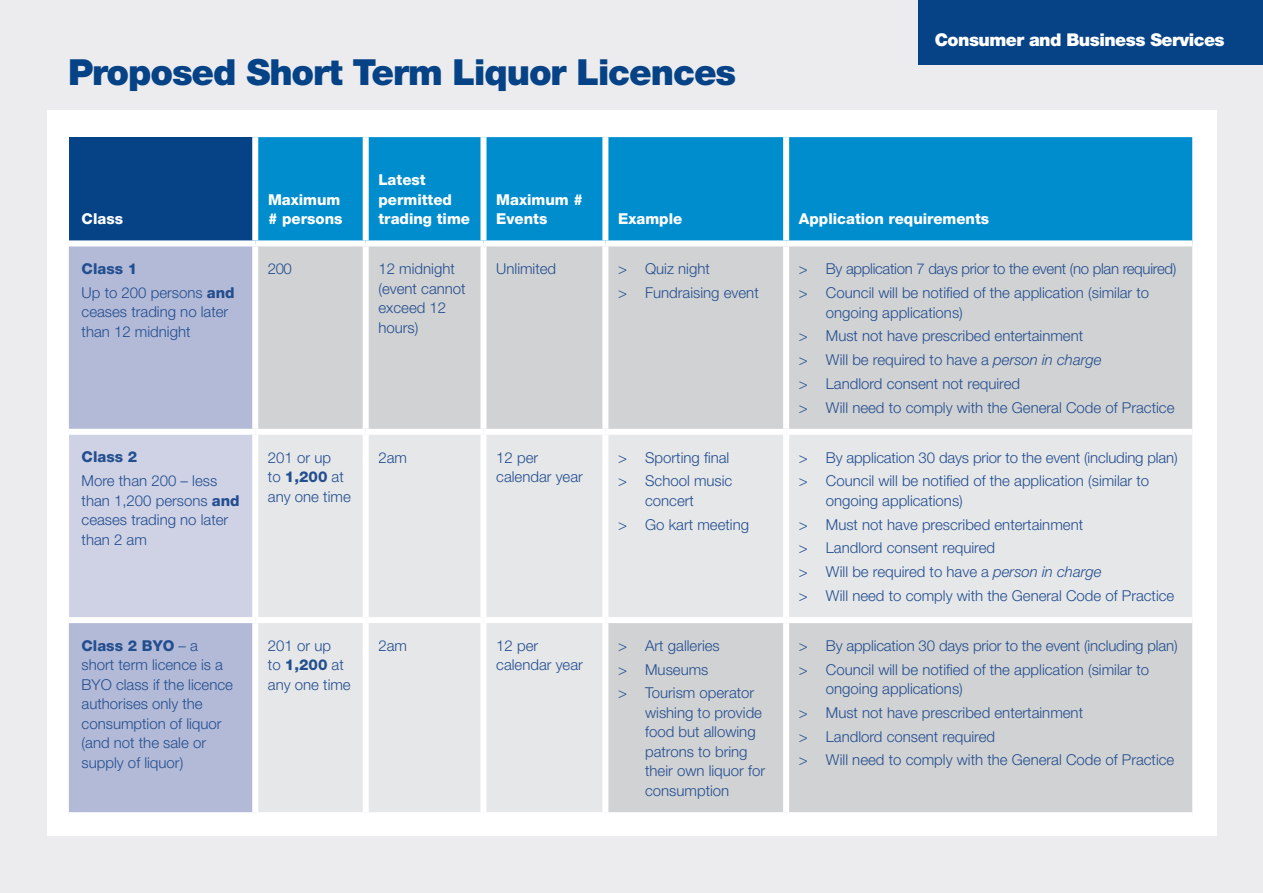
<style>
.page{position:relative;width:1263px;height:893px;background:#ececee}
.page>*{position:absolute;margin:0;border:0;box-sizing:border-box;transform-origin:0 0}
.t1{font:900 36px "Helvetica Neue LT Std";letter-spacing:-.03em;color:#054286}
.t2{font:900 17.55px "Helvetica Neue LT Std";letter-spacing:-.03em;color:#fff}
.t3{font:300 15px/19.5px "Helvetica Neue";color:#234e8f}
.t4{font:300 15px/23.7px "Helvetica Neue";letter-spacing:-.02em;color:#234e8f}
.t5{font:800 15px/19.5px "Helvetica Neue";color:#fff}
.t6{font:800 15px "Helvetica Neue";color:#234e8f}
.s1{font-weight:800}
.s2{font-family:"Helvetica Neue LT Std"}
.s3{font-style:italic}
</style>
<div class="page">
<div style="left:47px;top:111px;width:1169px;height:725px;background:#fff"></div>
<div style="left:918px;top:0;width:345px;height:64px;background:#054286"></div>
<div style="left:69px;top:137px;width:186px;height:106px;background:#054286"></div>
<div style="left:258px;top:137px;width:934px;height:103px;background:#008dce"></div>
<div style="left:69px;top:246px;width:183px;height:566px;background:#b3bad7"></div>
<div style="left:258px;top:246px;width:934px;height:183px;background:#d1d2d4"></div>
<div style="left:69px;top:432px;width:186px;height:188px;background:#cfd2e5"></div>
<svg style="left:258px;top:435px;width:934px;height:377px;background:#dfe0e2"></svg>
<div style="left:252px;top:137px;width:6px;height:103px;background:#fff"></div>
<div style="left:363px;top:137px;width:6px;height:103px;background:#fff"></div>
<div style="left:480px;top:137px;width:6px;height:103px;background:#fff"></div>
<div style="left:602px;top:137px;width:6px;height:103px;background:#fff"></div>
<div style="left:783px;top:137px;width:6px;height:103px;background:#fff"></div>
<div style="left:69px;top:240px;width:186px;height:6px;background:#fff"></div>
<div style="left:363px;top:246px;width:6px;height:183px;background:#fff"></div>
<div style="left:480px;top:246px;width:6px;height:183px;background:#fff"></div>
<div style="left:602px;top:246px;width:6px;height:183px;background:#fff"></div>
<div style="left:783px;top:246px;width:6px;height:183px;background:#fff"></div>
<div style="left:69px;top:429px;width:186px;height:6px;background:#fff"></div>
<div style="left:252px;top:435px;width:6px;height:182px;background:#fff"></div>
<div style="left:363px;top:435px;width:6px;height:182px;background:#fff"></div>
<div style="left:480px;top:435px;width:6px;height:182px;background:#fff"></div>
<div style="left:602px;top:435px;width:6px;height:182px;background:#fff"></div>
<div style="left:783px;top:435px;width:6px;height:182px;background:#fff"></div>
<div style="left:69px;top:617px;width:186px;height:6px;background:#fff"></div>
<div style="left:255px;top:617px;width:111px;height:6px;background:#fff"></div>
<div style="left:366px;top:617px;width:117px;height:6px;background:#fff"></div>
<div style="left:363px;top:623px;width:6px;height:189px;background:#fff"></div>
<div style="left:483px;top:617px;width:122px;height:6px;background:#fff"></div>
<div style="left:480px;top:623px;width:6px;height:189px;background:#fff"></div>
<div style="left:605px;top:617px;width:181px;height:6px;background:#fff"></div>
<div style="left:602px;top:623px;width:6px;height:189px;background:#fff"></div>
<div style="left:786px;top:617px;width:406px;height:6px;background:#fff"></div>
<div style="left:783px;top:623px;width:6px;height:189px;background:#fff"></div>
<h1 class="t1" style="left:68px;top:50px;width:670px">Proposed Short Term Liquor Licences</h1>
<p class="t2" style="left:935px;top:29px;width:291px">Consumer and Business Services</p>
<p class="t5" style="left:82px;top:209px;width:43px">Class</p>
<p class="t3" style="left:82px;top:257px;width:155px;line-height:23.7px"><span class="s1">Class 1<br></span>Up to 200 persons <span class="s1">and</span></p>
<p class="t3" style="left:82px;top:302px;width:148px">ceases trading no later than 12 midnight</p>
<p class="t6" style="left:82px;top:448px;width:57px">Class 2</p>
<p class="t3" style="left:82px;top:471px;width:160px">More than 200 – less than 1,200 persons <span class="s1">and </span>ceases trading no later than 2 am</p>
<p class="t5" style="left:268px;top:190px;width:76px">Maximum # persons</p>
<p class="t5" style="left:378px;top:170px;width:93px">Latest permitted trading time</p>
<p class="t5" style="left:496px;top:190px;width:88px">Maximum #<br>Events</p>
<p class="t5" style="left:618px;top:209px;width:66px">Example</p>
<p class="t5" style="left:799px;top:209px;width:192px">Application requirements</p>
<p class="t3" style="left:268px;top:259px;width:25px">200</p>
<p class="t3" style="left:378px;top:259px;width:89px">12 midnight (event cannot exceed 12 hours)</p>
<p class="t3" style="left:496px;top:259px;width:61px">Unlimited</p>
<p class="t3" style="left:618px;top:257px;width:142px;line-height:23.7px"><span class="s2">&gt;</span> Quiz night<br><span class="s2">&gt;</span> Fundraising event</p>
<p class="t4" style="left:799px;top:257px;width:379px"><span class="s2">&gt;</span> By application 7 days prior to the event (no plan required) <span class="s2">&gt;</span> Council will be notified of the application (similar to</p>
<p class="t3" style="left:799px;top:300px;width:377px;line-height:23.7px;text-indent:27px">ongoing applications)<br><span class="s2">&gt;</span> Must not have prescribed entertainment<br><span class="s2">&gt;</span> Will be required to have a <span class="s3">person in charge<br></span><span class="s2">&gt;</span> Landlord consent not required<br><span class="s2">&gt;</span> Will need to comply with the General Code of Practice</p>
<p class="t3" style="left:268px;top:447px;width:84px">201 or up<br>to <span class="s1">1,200</span> at any one time</p>
<p class="t3" style="left:378px;top:447px;width:30px">2am</p>
<p class="t3" style="left:496px;top:447px;width:88px">12 per calendar year</p>
<p class="t3" style="left:618px;top:445px;width:116px;line-height:23.7px"><span class="s2">&gt;</span> Sporting final <span class="s2">&gt;</span> School music</p>
<p class="t3" style="left:618px;top:488px;width:132px;line-height:23.7px;text-indent:27px">concert<br><span class="s2">&gt;</span> Go kart meeting</p>
<p class="t3" style="left:799px;top:445px;width:380px;line-height:23.7px"><span class="s2">&gt;</span> By application 30 days prior to the event (including plan) <span class="s2">&gt;</span> Council will be notified of the application (similar to</p>
<p class="t3" style="left:799px;top:488px;width:377px;line-height:23.7px;text-indent:27px">ongoing applications)<br><span class="s2">&gt;</span> Must not have prescribed entertainment<br><span class="s2">&gt;</span> Landlord consent required<br><span class="s2">&gt;</span> Will be required to have a <span class="s3">person in charge<br></span><span class="s2">&gt;</span> Will need to comply with the General Code of Practice</p>
<p class="t3" style="left:82px;top:635px;width:153px"><span class="s1">Class 2 BYO</span> – a short term licence is a<br>BYO class if the licence authorises only the consumption of liquor (and not the sale or supply of liquor)</p>
<p class="t3" style="left:268px;top:635px;width:84px">201 or up<br>to <span class="s1">1,200</span> at any one time</p>
<p class="t3" style="left:378px;top:635px;width:30px">2am</p>
<p class="t3" style="left:496px;top:635px;width:88px">12 per calendar year</p>
<p class="t3" style="left:618px;top:633px;width:138px;line-height:23.7px"><span class="s2">&gt;</span> Art galleries<br><span class="s2">&gt;</span> Museums<br><span class="s2">&gt;</span> Tourism operator</p>
<p class="t3" style="left:645px;top:702px;width:122px">wishing to provide food but allowing patrons to bring their own liquor for consumption</p>
<p class="t3" style="left:799px;top:633px;width:380px;line-height:23.7px"><span class="s2">&gt;</span> By application 30 days prior to the event (including plan) <span class="s2">&gt;</span> Council will be notified of the application (similar to</p>
<p class="t3" style="left:799px;top:677px;width:377px;line-height:23.7px;text-indent:27px">ongoing applications)<br><span class="s2">&gt;</span> Must not have prescribed entertainment<br><span class="s2">&gt;</span> Landlord consent required<br><span class="s2">&gt;</span> Will need to comply with the General Code of Practice</p>
</div>
